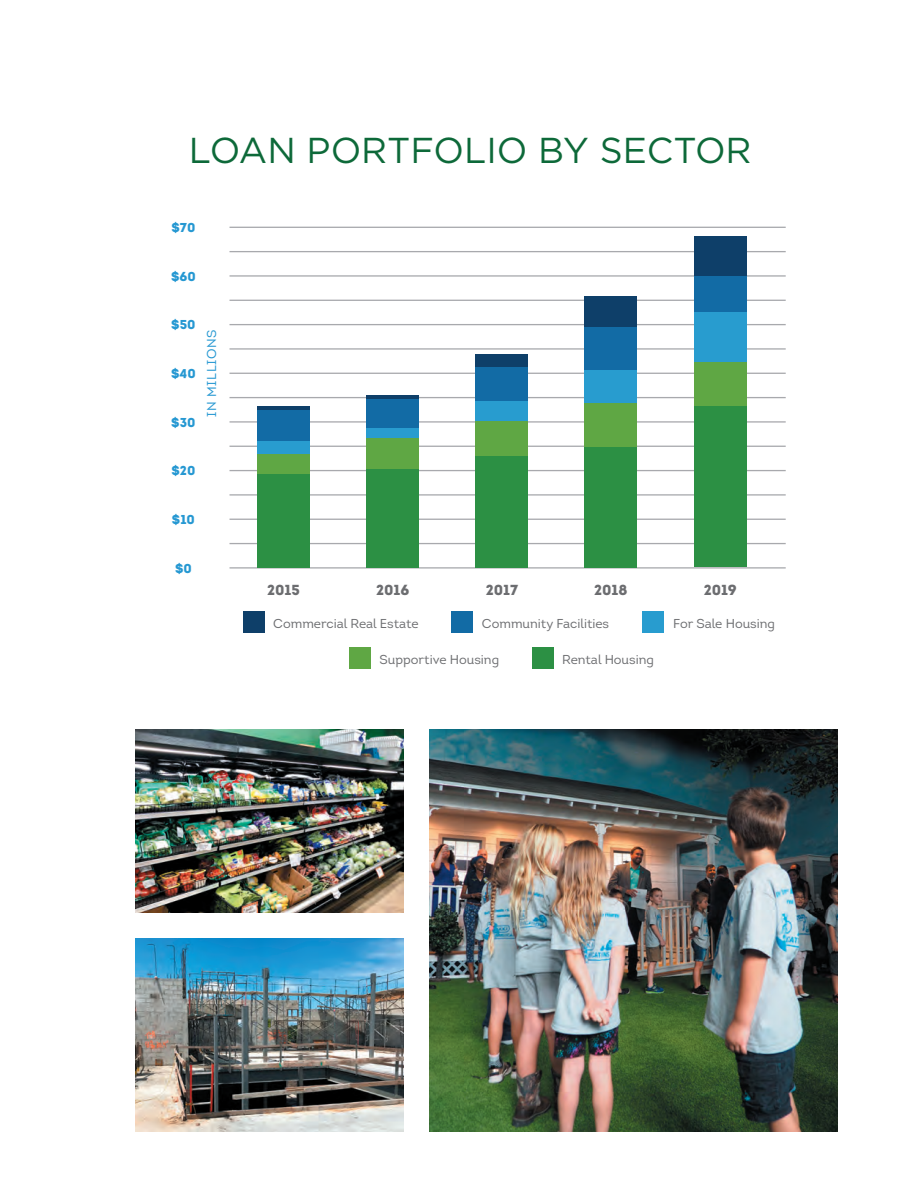
<style>
.page{position:relative;width:918px;height:1188px;background:#fff}
.page>*{position:absolute;margin:0;border:0;box-sizing:border-box;transform-origin:0 0}
.t1{font:36px "Gotham";color:#0d6939}
.t2{font:900 14.55px "Intro";color:#6c6d70}
.t3{font:12.9px "Intro";color:#6c6d70}
.t4{font:900 12.9px "Intro";color:#2698d2}
.t5{font:12.9px "Intro";letter-spacing:.05em;color:#2698d2}
</style>
<div class="page">
<hr style="left:230px;top:421px;width:556px;height:2px;background:#a8a9ad">
<hr style="left:230px;top:446px;width:556px;height:1px;background:#a8a9ad">
<hr style="left:230px;top:470px;width:556px;height:1px;background:#a8a9ad">
<hr style="left:230px;top:373px;width:556px;height:1px;background:#a8a9ad">
<hr style="left:230px;top:397px;width:556px;height:1px;background:#a8a9ad">
<hr style="left:230px;top:494px;width:556px;height:2px;background:#a8a9ad">
<hr style="left:230px;top:519px;width:556px;height:1px;background:#a8a9ad">
<hr style="left:230px;top:543px;width:556px;height:1px;background:#a8a9ad">
<hr style="left:230px;top:567px;width:556px;height:2px;background:#a8a9ad">
<hr style="left:230px;top:324px;width:556px;height:1px;background:#a8a9ad">
<hr style="left:230px;top:348px;width:556px;height:2px;background:#a8a9ad">
<hr style="left:230px;top:275px;width:556px;height:2px;background:#a8a9ad">
<hr style="left:230px;top:300px;width:556px;height:1px;background:#a8a9ad">
<hr style="left:230px;top:227px;width:556px;height:1px;background:#a8a9ad">
<hr style="left:230px;top:251px;width:556px;height:1px;background:#a8a9ad">
<div style="left:452px;top:612px;width:21px;height:21px;background:#126ba5"></div>
<div style="left:243px;top:612px;width:21px;height:21px;background:#0e3f69"></div>
<div style="left:532px;top:647px;width:21px;height:22px;background:#2c9044"></div>
<div style="left:643px;top:612px;width:21px;height:21px;background:#289ccf"></div>
<div style="left:349px;top:647px;width:22px;height:22px;background:#5fa744"></div>
<div style="left:257px;top:441px;width:53px;height:14px;background:#289ccf"></div>
<div style="left:257px;top:409px;width:53px;height:32px;background:#126ba5"></div>
<div style="left:257px;top:455px;width:53px;height:19px;background:#5fa744"></div>
<hr style="left:257px;top:406px;width:53px;height:3px;background:#0e3f69">
<div style="left:257px;top:474px;width:53px;height:93px;background:#2c9044"></div>
<div style="left:367px;top:428px;width:52px;height:10px;background:#289ccf"></div>
<div style="left:367px;top:399px;width:52px;height:29px;background:#126ba5"></div>
<div style="left:367px;top:438px;width:52px;height:31px;background:#5fa744"></div>
<hr style="left:367px;top:395px;width:52px;height:4px;background:#0e3f69">
<div style="left:367px;top:469px;width:52px;height:98px;background:#2c9044"></div>
<div style="left:476px;top:401px;width:52px;height:21px;background:#289ccf"></div>
<div style="left:476px;top:367px;width:52px;height:34px;background:#126ba5"></div>
<div style="left:476px;top:422px;width:52px;height:34px;background:#5fa744"></div>
<div style="left:476px;top:354px;width:52px;height:13px;background:#0e3f69"></div>
<div style="left:476px;top:456px;width:52px;height:111px;background:#2c9044"></div>
<div style="left:585px;top:370px;width:52px;height:34px;background:#289ccf"></div>
<div style="left:585px;top:326px;width:52px;height:44px;background:#126ba5"></div>
<div style="left:585px;top:404px;width:52px;height:43px;background:#5fa744"></div>
<div style="left:585px;top:296px;width:52px;height:30px;background:#0e3f69"></div>
<div style="left:585px;top:447px;width:52px;height:120px;background:#2c9044"></div>
<div style="left:694px;top:311px;width:52px;height:51px;background:#289ccf"></div>
<div style="left:694px;top:275px;width:52px;height:36px;background:#126ba5"></div>
<div style="left:694px;top:362px;width:52px;height:45px;background:#5fa744"></div>
<div style="left:694px;top:236px;width:52px;height:39px;background:#0e3f69"></div>
<div style="left:694px;top:407px;width:52px;height:160px;background:#2c9044"></div>
<img style="left:135px;top:938px;width:269px;height:194px">
<img style="left:135px;top:730px;width:269px;height:183px">
<img style="left:429px;top:730px;width:408px;height:402px">
<h1 class="t1" style="left:189px;top:137px;width:564px">LOAN PORTFOLIO BY SECTOR</h1>
<p class="t4" style="left:171px;top:223px;width:25px">$70</p>
<p class="t4" style="left:171px;top:271px;width:26px">$60</p>
<p class="t4" style="left:171px;top:320px;width:26px">$50</p>
<p class="t4" style="left:171px;top:369px;width:26px">$40</p>
<p class="t4" style="left:171px;top:418px;width:26px">$30</p>
<p class="t5" style="left:207px;top:417px;width:89px;rotate:-90deg">IN MILLIONS</p>
<p class="t4" style="left:171px;top:466px;width:25px">$20</p>
<p class="t4" style="left:172px;top:515px;width:24px">$10</p>
<p class="t4" style="left:175px;top:564px;width:18px">$0</p>
<p class="t2" style="left:267px;top:584px;width:34px">2015</p>
<p class="t2" style="left:376px;top:584px;width:35px">2016</p>
<p class="t2" style="left:486px;top:584px;width:34px">2017</p>
<p class="t2" style="left:594px;top:584px;width:35px">2018</p>
<p class="t2" style="left:704px;top:584px;width:35px">2019</p>
<p class="t3" style="left:273px;top:619px;width:147px">Commercial Real Estate</p>
<p class="t3" style="left:482px;top:619px;width:129px">Community Facilities</p>
<p class="t3" style="left:562px;top:654px;width:93px">Rental Housing</p>
<p class="t3" style="left:380px;top:654px;width:121px">Supportive Housing</p>
<p class="t3" style="left:673px;top:619px;width:103px">For Sale Housing</p>
</div>
